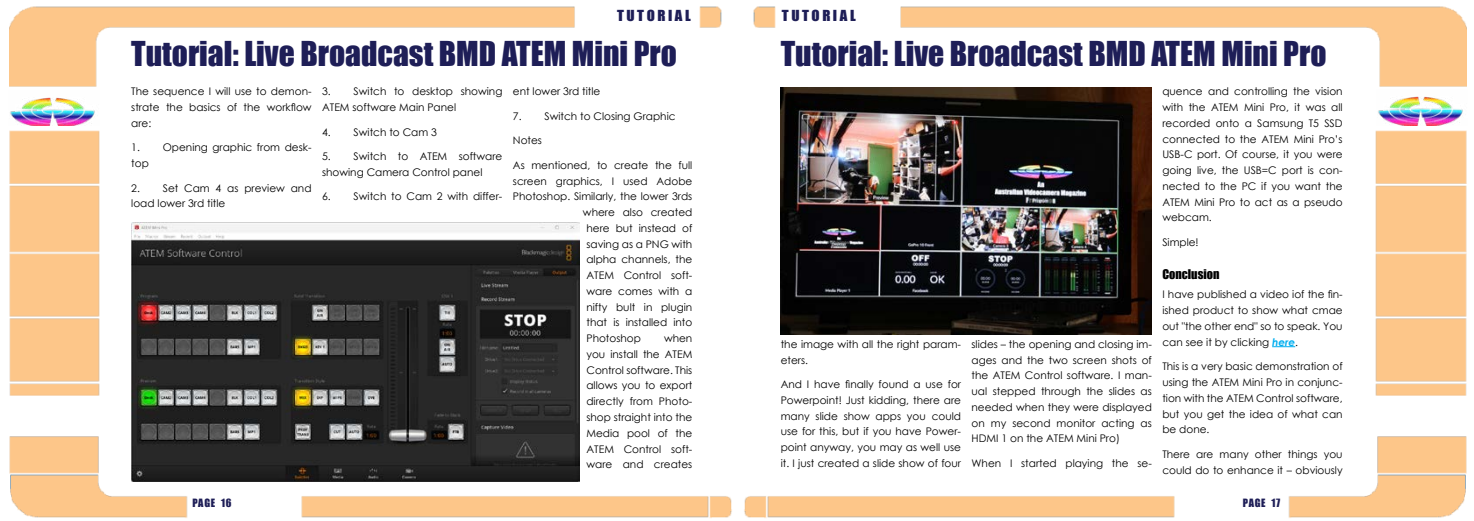
<style>
.page{position:relative;width:1474px;height:521px;background:#fff}
.page>*{position:absolute;margin:0;border:0;box-sizing:border-box;transform-origin:0 0}
.t1{font:31.5px "Impact";color:#1e1e57}
.t2{font:14px "Impact";letter-spacing:.17em;color:#1e1e57;scale:1.07 1}
.t3{font:12.25px "Impact";color:#000}
.t4{font:10.5px/15.8px "Century Gothic";color:#000;text-align:justify}
.t5{font:10.5px "Impact";letter-spacing:.07em;color:#1e1e57}
.s1{font-weight:700;font-style:italic;color:#00aeef}
</style>
<div class="page">
<img style="left:10px;top:97px;width:85px;height:29px">
<img style="left:1378px;top:96px;width:85px;height:30px">
<img style="left:10px;top:6px;width:712px;height:80px">
<img style="left:753px;top:6px;width:712px;height:80px">
<img style="left:9px;top:130px;width:91px;height:266px">
<img style="left:1375px;top:130px;width:92px;height:266px">
<img style="left:9px;top:431px;width:723px;height:87px">
<img style="left:744px;top:436px;width:723px;height:82px">
<img style="left:131px;top:222px;width:448px;height:259px">
<svg style="left:1272px;top:346px;width:23px;height:1px"></svg>
<img style="left:780px;top:88px;width:371px;height:247px">
<h2 class="t2" style="left:617px;top:5px;width:70px">TUTORIAL</h2>
<h2 class="t2" style="left:782px;top:5px;width:70px">TUTORIAL</h2>
<h1 class="t1" style="left:131px;top:29px;width:547px">Tutorial: Live Broadcast BMD ATEM Mini Pro</h1>
<p class="t4" style="left:131px;top:84px;width:182px">The sequence I will use to demon&shy;strate the basics of the workflow are:</p>
<p class="t4" style="left:131px;top:140px;width:182px">1. Opening graphic from desk&shy;top</p>
<p class="t4" style="left:131px;top:180px;width:182px">2. Set Cam 4 as preview and load lower 3rd title</p>
<p class="t4" style="left:322px;top:84px;width:182px">3. Switch to desktop showing<br>ATEM software Main Panel</p>
<p class="t4" style="left:322px;top:124px;width:116px">4. Switch to Cam 3</p>
<p class="t4" style="left:322px;top:148px;width:182px">5. Switch to ATEM software showing Camera Control panel</p>
<p class="t4" style="left:322px;top:189px;width:182px">6. Switch to Cam 2 with differ-</p>
<p class="t4" style="left:513px;top:84px;width:89px">ent lower 3rd title</p>
<p class="t4" style="left:513px;top:108px;width:164px">7. Switch to Closing Graphic</p>
<p class="t4" style="left:513px;top:133px;width:31px">Notes</p>
<p class="t4" style="left:513px;top:157px;width:181px">As mentioned, to create the full</p>
<p class="t4" style="left:513px;top:173px;width:181px">screen graphics, I used Adobe</p>
<p class="t4" style="left:513px;top:189px;width:181px">Photoshop. Similarly, the lower 3rds</p>
<p class="t4" style="left:583px;top:204px;width:111px">where also created</p>
<p class="t4" style="left:586px;top:220px;width:107px">here but instead of</p>
<p class="t4" style="left:586px;top:236px;width:107px">saving as a PNG with</p>
<p class="t4" style="left:586px;top:252px;width:107px">alpha channels, the</p>
<p class="t4" style="left:586px;top:267px;width:107px">ATEM Control soft-</p>
<p class="t4" style="left:586px;top:283px;width:107px">ware comes with a</p>
<p class="t4" style="left:586px;top:299px;width:107px">nifty bult in plugin</p>
<p class="t4" style="left:586px;top:315px;width:107px">that is installed into</p>
<p class="t4" style="left:586px;top:330px;width:56px">Photoshop</p>
<p class="t4" style="left:586px;top:330px;width:107px;text-indent:78px">when you install the ATEM Control software. This allows you to export directly from Photo&shy;shop straight into the Media pool of the ATEM Control soft&shy;ware and creates</p>
<h1 class="t1" style="left:780px;top:29px;width:547px">Tutorial: Live Broadcast BMD ATEM Mini Pro</h1>
<p class="t4" style="left:780px;top:336px;width:182px">the image with all the right param&shy;eters.</p>
<p class="t4" style="left:780px;top:376px;width:182px">And I have finally found a use for Powerpoint! Just kidding, there are many slide show apps you could use for this, but if you have Power&shy;point anyway, you may as well use it. I just created a slide show of four</p>
<p class="t4" style="left:971px;top:336px;width:182px">slides – the opening and closing im&shy;ages and the two screen shots of the ATEM Control software. I man&shy;ual stepped through the slides as needed when they were displayed on my second monitor acting as HDMI 1 on the ATEM Mini Pro)</p>
<p class="t4" style="left:971px;top:455px;width:182px">When I started playing the se-</p>
<p class="t4" style="left:1162px;top:84px;width:182px">quence and controlling the vision with the ATEM Mini Pro, it was all recorded onto a Samsung T5 SSD connected to the ATEM Mini Pro’s USB-C port. Of course, it you were going live, the USB=C port is con&shy;nected to the PC if you want the ATEM Mini Pro to act as a pseudo webcam.</p>
<p class="t4" style="left:1162px;top:234px;width:38px">Simple!</p>
<p class="t3" style="left:1162px;top:265px;width:59px">Conclusion</p>
<p class="t4" style="left:1162px;top:287px;width:182px">I have published a video iof the fin&shy;ished product to show what cmae out "the other end" so to speak. You can see it by clicking <span class="s1">here</span>.</p>
<p class="t4" style="left:1162px;top:358px;width:182px">This is a very basic demonstration of using the ATEM Mini Pro in conjunc&shy;tion with the ATEM Control software, but you get the idea of what can be done.</p>
<p class="t4" style="left:1162px;top:446px;width:182px">There are many other things you could do to enhance it – obviously</p>
<p class="t5" style="left:192px;top:495px;width:41px">PAGE 16</p>
<p class="t5" style="left:1242px;top:495px;width:39px">PAGE 17</p>
</div>
